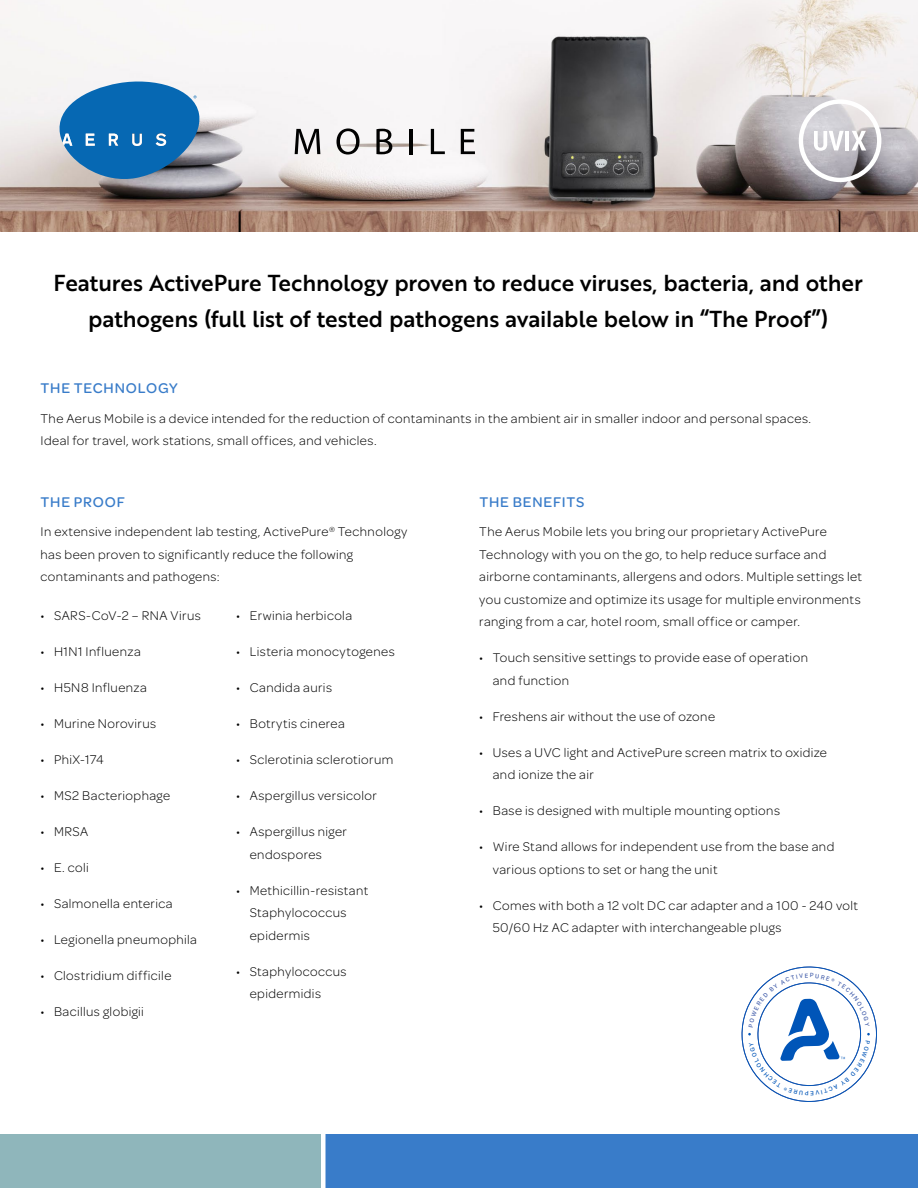
<style>
.page{position:relative;width:918px;height:1188px;background:#fff}
.page>*{position:absolute;margin:0;border:0;box-sizing:border-box;transform-origin:0 0}
.t1{font:22.5px/36px "Brother 1816 Medium";letter-spacing:-.005em;color:#000;text-align:center}
.t2{font:500 15px "Omnes";letter-spacing:.05em;color:#397cc9}
.t3{font:300 13.5px/22.5px "Omnes";letter-spacing:.03em;color:#000}
</style>
<div class="page">
<img style="left:0;top:0;width:918px;height:231px">
<div style="left:0;top:1134px;width:918px;height:54px;background:#397cc9"></div>
<div style="left:0;top:1134px;width:324px;height:54px;background:#8fb6bb"></div>
<div style="left:321px;top:1132px;width:5px;height:56px;background:#fff"></div>
<svg style="left:55px;top:77px;width:149px;height:106px"></svg>
<svg style="left:799px;top:99px;width:82px;height:83px"></svg>
<svg style="left:295px;top:129px;width:25px;height:25px"></svg>
<svg style="left:336px;top:128px;width:24px;height:27px"></svg>
<svg style="left:376px;top:129px;width:16px;height:25px"></svg>
<hr style="left:409px;top:129px;width:4px;height:25px;background:#010101">
<svg style="left:431px;top:129px;width:14px;height:25px"></svg>
<svg style="left:461px;top:129px;width:14px;height:25px"></svg>
<svg style="left:742px;top:967px;width:135px;height:135px"></svg>
<h1 class="t1" style="left:54px;top:264px;width:811px">Features ActivePure Technology proven to reduce viruses, bacteria, and other pathogens (full list of tested pathogens available below in “The Proof”)</h1>
<p class="t2" style="left:41px;top:378px;width:139px">THE TECHNOLOGY</p>
<p class="t3" style="left:40px;top:406px;width:772px">The Aerus Mobile is a device intended for the reduction of contaminants in the ambient air in smaller indoor and personal spaces.<br>Ideal for travel, work stations, small offices, and vehicles.</p>
<p class="t2" style="left:41px;top:492px;width:86px">THE PROOF</p>
<p class="t3" style="left:40px;top:520px;width:368px">In extensive independent lab testing, ActivePure<sup>®</sup> Technology has been proven to significantly reduce the following contaminants and pathogens:</p>
<p class="t3" style="left:40px;top:604px;width:162px">• SARS-CoV-2 – RNA Virus</p>
<p class="t3" style="left:40px;top:640px;width:102px">• H1N1 Influenza</p>
<p class="t3" style="left:40px;top:676px;width:108px">• H5N8 Influenza</p>
<p class="t3" style="left:40px;top:712px;width:117px">• Murine Norovirus</p>
<p class="t3" style="left:40px;top:748px;width:65px">• PhiX-174</p>
<p class="t3" style="left:40px;top:784px;width:131px">• MS2 Bacteriophage</p>
<p class="t3" style="left:40px;top:820px;width:49px">• MRSA</p>
<p class="t3" style="left:40px;top:856px;width:50px">• E. coli</p>
<p class="t3" style="left:40px;top:892px;width:134px">• Salmonella enterica</p>
<p class="t3" style="left:40px;top:928px;width:158px">• Legionella pneumophila</p>
<p class="t3" style="left:40px;top:964px;width:132px">• Clostridium difficile</p>
<p class="t3" style="left:40px;top:1000px;width:105px">• Bacillus globigii</p>
<p class="t3" style="left:236px;top:604px;width:117px">• Erwinia herbicola</p>
<p class="t3" style="left:236px;top:640px;width:160px">• Listeria monocytogenes</p>
<p class="t3" style="left:236px;top:676px;width:97px">• Candida auris</p>
<p class="t3" style="left:236px;top:712px;width:110px">• Botrytis cinerea</p>
<p class="t3" style="left:236px;top:748px;width:159px">• Sclerotinia sclerotiorum</p>
<p class="t3" style="left:236px;top:784px;width:142px">• Aspergillus versicolor</p>
<p class="t3" style="left:250px;top:820px;width:99px;text-indent:-14px">• Aspergillus niger endospores</p>
<p class="t3" style="left:250px;top:878px;width:120px;text-indent:-13px">• Methicillin-resistant<br>Staphylococcus epidermis</p>
<p class="t3" style="left:250px;top:959px;width:98px;text-indent:-14px">• Staphylococcus epidermidis</p>
<p class="t2" style="left:479px;top:492px;width:107px">THE BENEFITS</p>
<p class="t3" style="left:479px;top:520px;width:384px">The Aerus Mobile lets you bring our proprietary ActivePure Technology with you on the go, to help reduce surface and airborne contaminants, allergens and odors. Multiple settings let you customize and optimize its usage for multiple environments ranging from a car, hotel room, small office or camper.</p>
<p class="t3" style="left:493px;top:646px;width:317px;text-indent:-14px">• Touch sensitive settings to provide ease of operation and function</p>
<p class="t3" style="left:479px;top:704px;width:237px">• Freshens air without the use of ozone</p>
<p class="t3" style="left:493px;top:740px;width:336px;text-indent:-14px">• Uses a UVC light and ActivePure screen matrix to oxidize and ionize the air</p>
<p class="t3" style="left:479px;top:799px;width:302px">• Base is designed with multiple mounting options</p>
<p class="t3" style="left:493px;top:835px;width:343px;text-indent:-14px">• Wire Stand allows for independent use from the base and various options to set or hang the unit</p>
<p class="t3" style="left:493px;top:893px;width:367px;text-indent:-14px">• Comes with both a 12 volt DC car adapter and a 100 - 240 volt<br>50/60 Hz AC adapter with interchangeable plugs</p>
</div>
